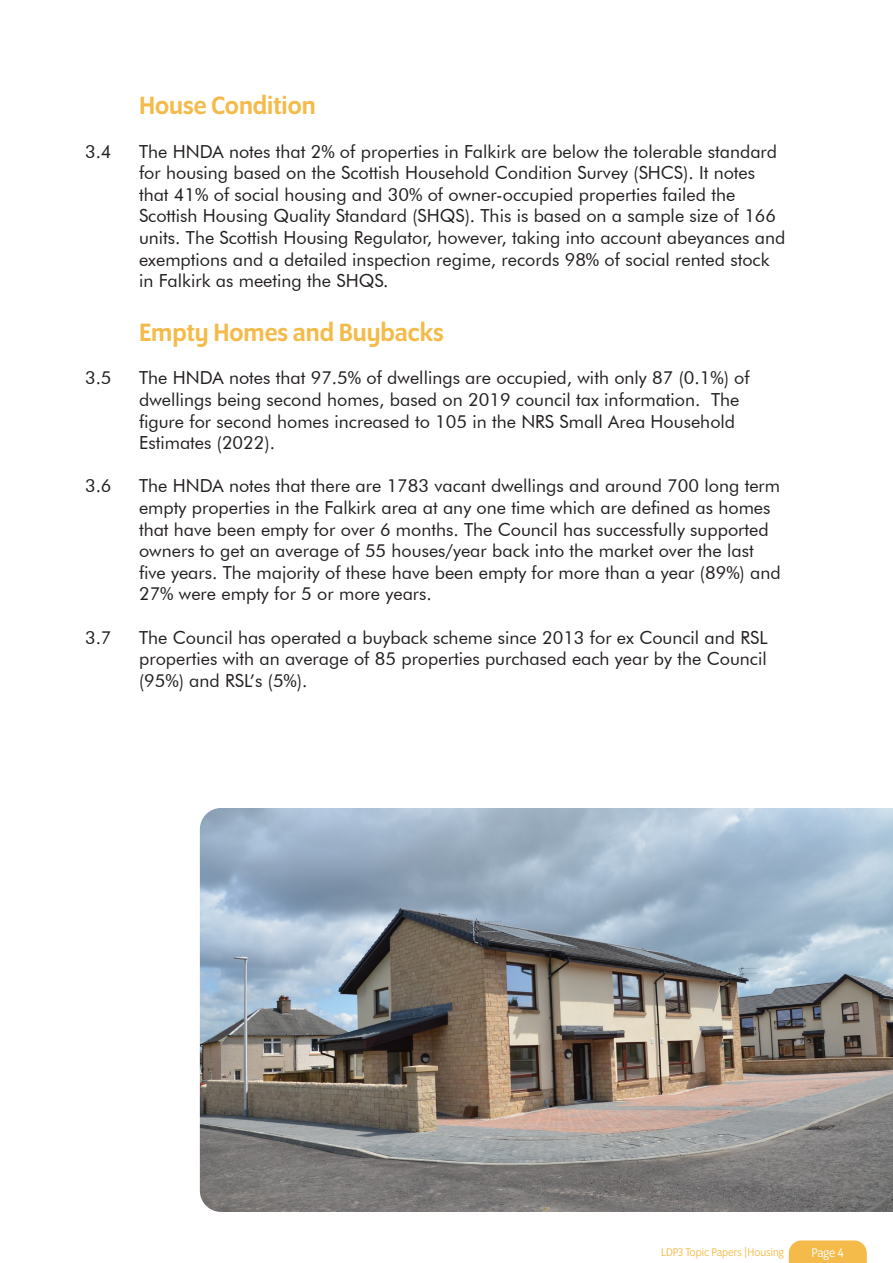
<style>
.page{position:relative;width:893px;height:1263px;background:#fff}
.page>*{position:absolute;margin:0;border:0;box-sizing:border-box;transform-origin:0 0}
.Paragraph_regular{font:500 27px "Program OT";color:#f4bb4a}
.Subheadings{font:500 27px "Program OT";color:#f4bb4a}
.Paragraph_regular-2{font:18px/21.6px "Futura BT";color:#231f20}
.t1{font:13.5px "Program OT";color:#fff}
.t2{font:12px "Program OT";color:#f4bb4a}
</style>
<div class="page">
<svg style="left:789px;top:1240px;width:78px;height:23px;background:#f4bf54"></svg>
<img style="left:200px;top:808px;width:693px;height:404px">
<h3 class="Subheadings" style="left:139px;top:90px;width:178px">House Condition</h3>
<p class="Paragraph_regular-2" style="left:85px;top:140px;width:28px">3.4</p>
<p class="Paragraph_regular-2" style="left:139px;top:140px;width:648px">The HNDA notes that 2% of properties in Falkirk are below the tolerable standard for housing based on the Scottish Household Condition Survey (SHCS). It notes that 41% of social housing and 30% of owner-occupied properties failed the Scottish Housing Quality Standard (SHQS). This is based on a sample size of 166 units. The Scottish Housing Regulator, however, taking into account abeyances and exemptions and a detailed inspection regime, records 98% of social rented stock in Falkirk as meeting the SHQS.</p>
<p class="Paragraph_regular" style="left:139px;top:317px;width:306px">Empty Homes and Buybacks</p>
<p class="Paragraph_regular-2" style="left:85px;top:367px;width:28px">3.5</p>
<p class="Paragraph_regular-2" style="left:139px;top:367px;width:612px">The HNDA notes that 97.5% of dwellings are occupied, with only 87 (0.1%) of dwellings being second homes, based on 2019 council tax information. The figure for second homes increased to 105 in the NRS Small Area Household Estimates (2022).</p>
<p class="Paragraph_regular-2" style="left:85px;top:475px;width:28px">3.6</p>
<p class="Paragraph_regular-2" style="left:139px;top:475px;width:643px">The HNDA notes that there are 1783 vacant dwellings and around 700 long term empty properties in the Falkirk area at any one time which are defined as homes that have been empty for over 6 months. The Council has successfully supported owners to get an average of 55 houses/year back into the market over the last five years. The majority of these have been empty for more than a year (89%) and 27% were empty for 5 or more years.</p>
<p class="Paragraph_regular-2" style="left:85px;top:626px;width:28px">3.7</p>
<p class="Paragraph_regular-2" style="left:139px;top:626px;width:630px;text-align:justify">The Council has operated a buyback scheme since 2013 for ex Council and RSL properties with an average of 85 properties purchased each year by the Council (95%) and RSL’s (5%).</p>
<p class="t2" style="left:661px;top:1245px;width:124px">LDP3 Topic Papers |Housing</p>
<p class="t1" style="left:811px;top:1245px;width:34px">Page 4</p>
</div>
